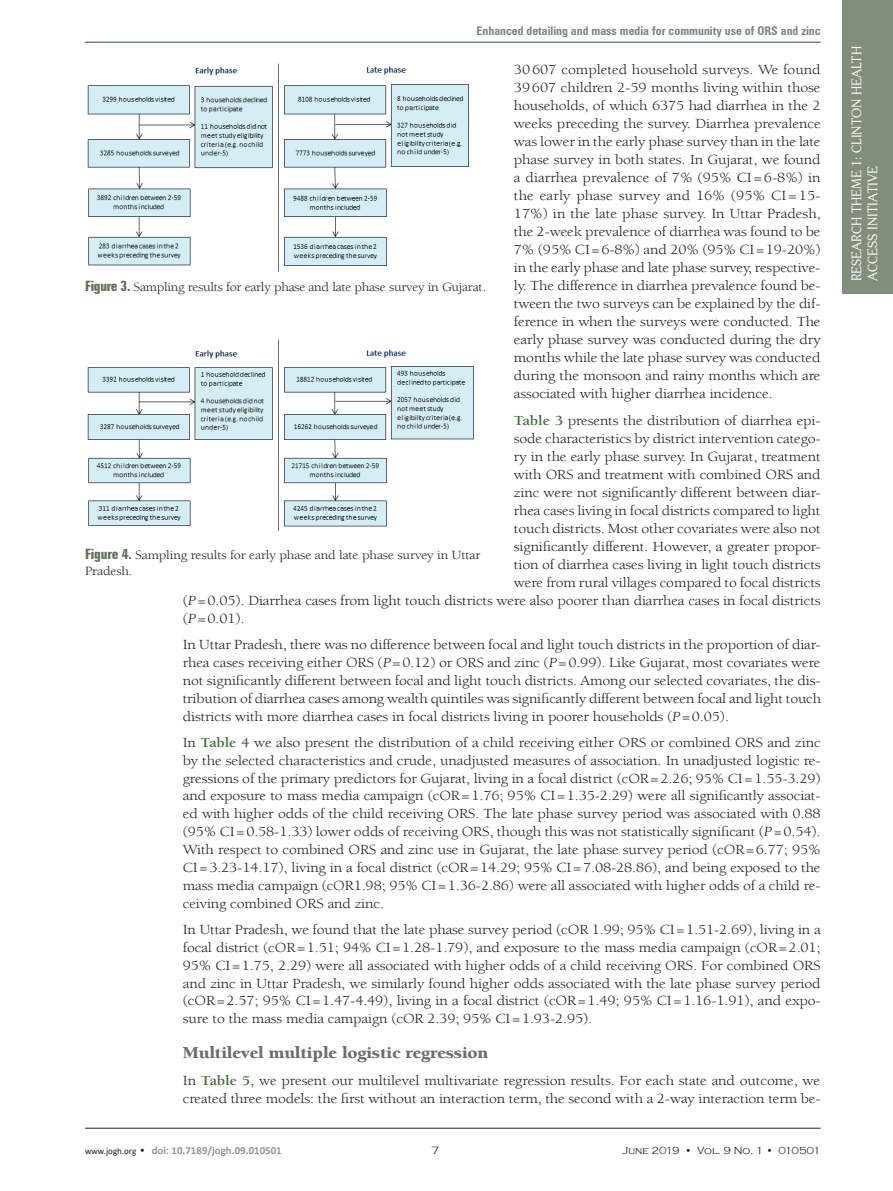
<style>
.page{position:relative;width:893px;height:1191px;background:#fff}
.page>*{position:absolute;margin:0;border:0;box-sizing:border-box;transform-origin:0 0}
.t1{font:18px "Centabel";color:#fff}
.t2{font:900 17.1px "Berkeley Std";letter-spacing:-.01em;color:#6c6d70;scale:1.11 1}
.t3{font:14.25px/18px "Berkeley Std";letter-spacing:-.01em;color:#231f20;text-align:justify;scale:1.11 1}
.t4{font:13.5px "Centabel";color:#fff}
.t5{font:12.9px/15.8px "Berkeley Std";letter-spacing:-.01em;color:#231f20;scale:1.11 1}
.t6{font:700 condensed 12px "Zurich BT";color:#808285}
.t7{font:700 10.95px "Calibri";color:#939598}
.t8{font:300 10.95px "Copperplate Gothic";color:#231f20}
.t9{font:300 10.5px "Copperplate Gothic";letter-spacing:-.005em;color:#231f20}
.s1{font-weight:700;color:#477045}
.s2{font-style:italic}
.s3{font-family:"Zurich BT";font-weight:700;font-stretch:extra-condensed;font-size:14.25px;color:#5f6f5b}
.s4{font-weight:400;font-size:9px;color:#231f20}
.s5{font-family:"Copperplate Gothic";font-weight:300;color:#231f20}
</style>
<div class="page">
<hr style="left:85px;top:1128px;width:736px;height:1px;background:#231f20">
<hr style="left:85px;top:42px;width:736px;height:1px;background:#244d32">
<div style="left:842px;top:0;width:51px;height:293px;background:#838d7c"></div>
<img style="left:87px;top:64px;width:382px;height:208px">
<img style="left:87px;top:339px;width:387px;height:193px">
<p class="t6" style="left:477px;top:23px;width:346px">Enhanced detailing and mass media for community use of ORS and zinc</p>
<p class="t3" style="left:514px;top:61px;width:278px">30607 completed household surveys. We found 39607 children 2-59 months living within those households, of which 6375 had diarrhea in the 2 weeks preceding the survey. Diarrhea prevalence was lower in the early phase survey than in the late phase survey in both states. In Gujarat, we found a diarrhea prevalence of 7% (95% CI=6-8%) in the early phase survey and 16% (95% CI = 15- 17%) in the late phase survey. In Uttar Pradesh, the 2-week prevalence of diarrhea was found to be 7% (95% CI=6-8%) and 20% (95% CI=19-20%) in the early phase and late phase survey, respective&shy;ly. The difference in diarrhea prevalence found be&shy;tween the two surveys can be explained by the dif&shy;ference in when the surveys were conducted. The early phase survey was conducted during the dry months while the late phase survey was conducted during the monsoon and rainy months which are associated with higher diarrhea incidence.</p>
<p class="t3" style="left:514px;top:412px;width:278px"><span class="s1">Table 3</span> presents the distribution of diarrhea epi-</p>
<p class="t3" style="left:514px;top:430px;width:278px">sode characteristics by district intervention catego-</p>
<p class="t3" style="left:514px;top:448px;width:278px">ry in the early phase survey. In Gujarat, treatment</p>
<p class="t3" style="left:514px;top:466px;width:278px">with ORS and treatment with combined ORS and</p>
<p class="t3" style="left:514px;top:484px;width:278px">zinc were not significantly different between diar-</p>
<p class="t3" style="left:514px;top:502px;width:278px">rhea cases living in focal districts compared to light</p>
<p class="t3" style="left:514px;top:520px;width:278px">touch districts. Most other covariates were also not</p>
<p class="t3" style="left:514px;top:538px;width:278px">significantly different. However, a greater propor-</p>
<p class="t3" style="left:514px;top:556px;width:278px">tion of diarrhea cases living in light touch districts</p>
<p class="t3" style="left:514px;top:574px;width:278px">were from rural villages compared to focal districts</p>
<p class="t3" style="left:183px;top:591px;width:576px">(<span class="s2">P</span>=0.05). Diarrhea cases from light touch districts were also poorer than diarrhea cases in focal districts</p>
<p class="t3" style="left:183px;top:609px;width:57px">(<span class="s2">P</span>=0.01).</p>
<p class="t3" style="left:183px;top:636px;width:577px">In Uttar Pradesh, there was no difference between focal and light touch districts in the proportion of diar&shy;rhea cases receiving either ORS (<span class="s2">P</span>=0.12) or ORS and zinc (<span class="s2">P</span>=0.99). Like Gujarat, most covariates were not significantly different between focal and light touch districts. Among our selected covariates, the dis&shy;tribution of diarrhea cases among wealth quintiles was significantly different between focal and light touch districts with more diarrhea cases in focal districts living in poorer households (<span class="s2">P</span>=0.05).</p>
<p class="t3" style="left:183px;top:733px;width:576px">In <span class="s1">Table 4</span> we also present the distribution of a child receiving either ORS or combined ORS and zinc by the selected characteristics and crude, unadjusted measures of association. In unadjusted logistic re&shy;gressions of the primary predictors for Gujarat, living in a focal district (cOR=2.26; 95% CI=1.55-3.29) and exposure to mass media campaign (cOR=1.76; 95% CI=1.35-2.29) were all significantly associat&shy;ed with higher odds of the child receiving ORS. The late phase survey period was associated with 0.88 (95% CI=0.58-1.33) lower odds of receiving ORS, though this was not statistically significant (<span class="s2">P</span>=0.54).<br>With respect to combined ORS and zinc use in Gujarat, the late phase survey period (cOR=6.77; 95% CI=3.23-14.17), living in a focal district (cOR=14.29; 95% CI=7.08-28.86), and being exposed to the mass media campaign (cOR1.98; 95% CI=1.36-2.86) were all associated with higher odds of a child re&shy;ceiving combined ORS and zinc.</p>
<p class="t3" style="left:183px;top:921px;width:576px">In Uttar Pradesh, we found that the late phase survey period (cOR 1.99; 95% CI=1.51-2.69), living in a focal district (cOR=1.51; 94% CI=1.28-1.79), and exposure to the mass media campaign (cOR=2.01; 95% CI=1.75, 2.29) were all associated with higher odds of a child receiving ORS. For combined ORS and zinc in Uttar Pradesh, we similarly found higher odds associated with the late phase survey period (cOR=2.57; 95% CI=1.47-4.49), living in a focal district (cOR=1.49; 95% CI=1.16-1.91), and expo&shy;sure to the mass media campaign (cOR 2.39; 95% CI=1.93-2.95).</p>
<p class="t2" style="left:183px;top:1043px;width:277px">Multilevel multiple logistic regression</p>
<p class="t3" style="left:183px;top:1071px;width:576px">In <span class="s1">Table 5</span>, we present our multilevel multivariate regression results. For each state and outcome, we created three models: the first without an interaction term, the second with a 2-way interaction term be-</p>
<p class="t5" style="left:85px;top:279px;width:363px"><span class="s3">Figure 3.</span> Sampling results for early phase and late phase survey in Gujarat.</p>
<p class="t5" style="left:85px;top:547px;width:358px"><span class="s3">Figure 4.</span> Sampling results for early phase and late phase survey in Uttar<br>Pradesh.</p>
<p class="t7" style="left:85px;top:1142px;width:198px"><span class="s4">www.jogh.org</span> <span class="s5">•</span> doi: 10.7189/jogh.09.010501</p>
<p class="t8" style="left:432px;top:1144px;width:9px">7</p>
<p class="t9" style="left:622px;top:1144px;width:200px">June 2019 • Vol. 9 No. 1 • 010501</p>
<p class="t4" style="left:849px;top:281px;width:236px;rotate:-90deg">RESEARCH THEME 1: CLINTON HEALTH</p>
<p class="t4" style="left:865px;top:281px;width:116px;rotate:-90deg">ACCESS INITIATIVE</p>
<p class="t1" style="left:860px;top:281px;width:103px;rotate:-90deg">VIEWPOINTS</p>
</div>
